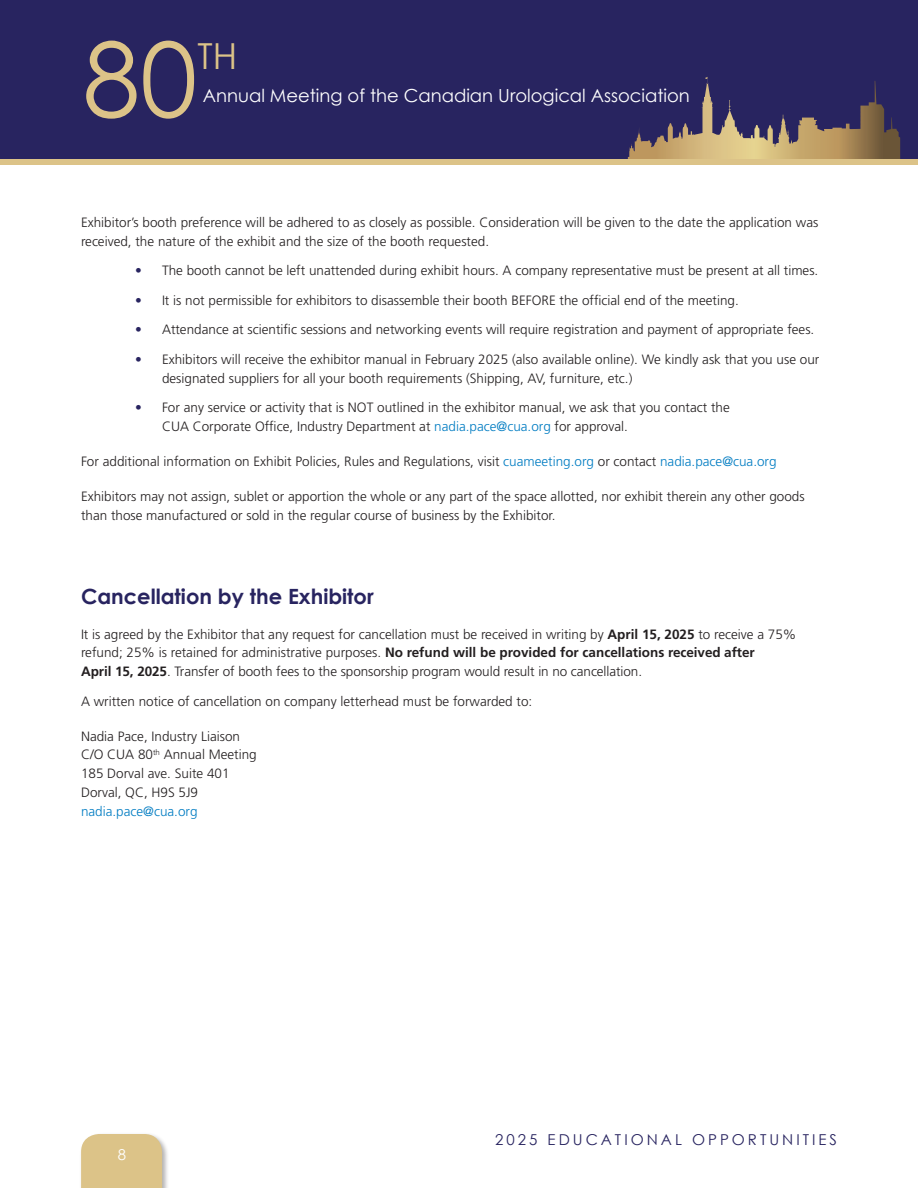
<style>
.page{position:relative;width:918px;height:1188px;background:#fff}
.page>*{position:absolute;margin:0;border:0;box-sizing:border-box;transform-origin:0 0}
.t1{font:103.5px "Century Gothic";color:#dcc388}
.t2{font:35.85px "Century Gothic";color:#dcc388}
.t3{font:700 21px "Century Gothic";color:#282460}
.t4{font:18px "Century Gothic";color:#fff}
.t5{font:15px "Century Gothic";letter-spacing:.2em;color:#282460}
.t6{font:15px "Century Gothic";color:#fff}
.t7{font:300 13.5px/18.8px "Frutiger";color:#231f20}
.t8{font:300 13.5px "Frutiger";color:#007cc2}
.s1{color:#282460}
.s2{color:#007cc2}
.s3{font-weight:700}
</style>
<div class="page">
<div style="left:79px;top:1132px;width:90px;height:56px;background:#231f20;opacity:.35"></div>
<div style="left:81px;top:1134px;width:81px;height:54px;background:#dcc388"></div>
<div style="left:0;top:0;width:918px;height:162px;background:#282460"></div>
<svg style="left:628px;top:77px;width:272px;height:82px"></svg>
<div style="left:0;top:159px;width:918px;height:6px;background:#dcc388"></div>
<h1 class="t1" style="left:83px;top:7px;width:116px">80</h1>
<h2 class="t2" style="left:197px;top:31px;width:41px">TH</h2>
<h3 class="t4" style="left:203px;top:83px;width:489px">Annual Meeting of the Canadian Urological Association</h3>
<p class="t7" style="left:81px;top:212px;width:739px;line-height:19.5px">Exhibitor’s booth preference will be adhered to as closely as possible. Consideration will be given to the date the application was received, the nature of the exhibit and the size of the booth requested.</p>
<p class="t7" style="left:135px;top:261px;width:685px"><span class="s1">•</span> The booth cannot be left unattended during exhibit hours. A company representative must be present at all times.</p>
<p class="t7" style="left:135px;top:291px;width:605px"><span class="s1">•</span> It is not permissible for exhibitors to disassemble their booth BEFORE the official end of the meeting.</p>
<p class="t7" style="left:135px;top:320px;width:681px"><span class="s1">•</span> Attendance at scientific sessions and networking events will require registration and payment of appropriate fees.</p>
<p class="t7" style="left:162px;top:350px;width:659px;text-indent:-27px"><span class="s1">•</span> Exhibitors will receive the exhibitor manual in February 2025 (also available online). We kindly ask that you use our designated suppliers for all your booth requirements (Shipping, AV, furniture, etc.)</p>
<p class="t7" style="left:162px;top:398px;width:569px;text-indent:-27px"><span class="s1">•</span> For any service or activity that is NOT outlined in the exhibitor manual, we ask that you contact the<br>CUA Corporate Office, Industry Department at <span class="s2">nadia.pace@cua.org</span> for approval.</p>
<p class="t7" style="left:81px;top:452px;width:697px">For additional information on Exhibit Policies, Rules and Regulations, visit <span class="s2">cuameeting.org</span> or contact <span class="s2">nadia.pace@cua.org</span></p>
<p class="t7" style="left:81px;top:487px;width:725px">Exhibitors may not assign, sublet or apportion the whole or any part of the space allotted, nor exhibit therein any other goods than those manufactured or sold in the regular course of business by the Exhibitor.</p>
<h3 class="t3" style="left:81px;top:583px;width:294px">Cancellation by the Exhibitor</h3>
<p class="t7" style="left:81px;top:625px;width:717px">It is agreed by the Exhibitor that any request for cancellation must be received in writing by <span class="s3">April 15, 2025</span> to receive a 75% refund; 25% is retained for administrative purposes. <span class="s3">No refund will be provided for cancellations received after<br>April 15, 2025</span>. Transfer of booth fees to the sponsorship program would result in no cancellation.</p>
<p class="t7" style="left:81px;top:692px;width:453px">A written notice of cancellation on company letterhead must be forwarded to:</p>
<p class="t7" style="left:81px;top:727px;width:177px">Nadia Pace, Industry Liaison<br>C/O CUA 80<sup>th</sup> Annual Meeting<br>185 Dorval ave. Suite 401<br>Dorval, QC, H9S 5J9</p>
<p class="t8" style="left:81px;top:803px;width:118px">nadia.pace@cua.org</p>
<p class="t6" style="left:118px;top:1144px;width:10px">8</p>
<p class="t5" style="left:495px;top:1129px;width:343px">2025 EDUCATIONAL OPPORTUNITIES</p>
</div>
